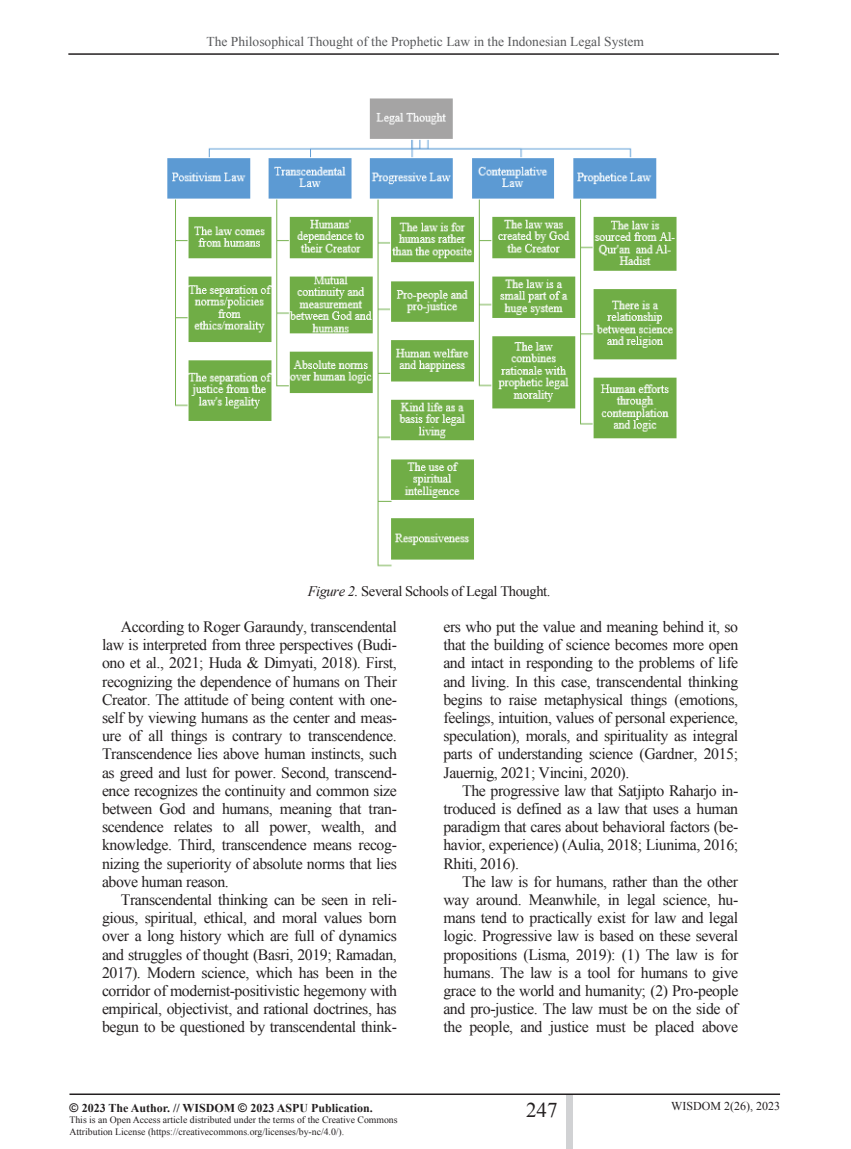
<style>
.page{position:relative;width:851px;height:1149px;background:#fff}
.page>*{position:absolute;margin:0;border:0;box-sizing:border-box;transform-origin:0 0}
.t1{font:21px "Times New Roman";color:#231f20}
.t2{font:15.75px/18.1px "Times New Roman";letter-spacing:-.025em;color:#231f20;text-align:justify}
.t3{font:14.55px "Times New Roman";letter-spacing:-.03em;color:#231f20}
.t4{font:13.5px "Times New Roman";color:#57585a}
.t5{font:700 12px "Times New Roman";color:#231f20}
.t6{font:12px "Times New Roman";color:#231f20}
.t7{font:9.75px/11.7px "Times New Roman";color:#231f20}
.s1{font-style:italic}
.s2{font-family:"Arial"}
</style>
<div class="page">
<hr style="left:68px;top:53px;width:710px;height:2px;background:#231f20">
<div style="left:566px;top:1094px;width:6px;height:54px;background:#d1d2d4"></div>
<hr style="left:69px;top:1093px;width:711px;height:1px;background:#231f20">
<img style="left:167px;top:98px;width:510px;height:469px">
<p class="t4" style="left:206px;top:34px;width:439px">The Philosophical Thought of the Prophetic Law in the Indonesian Legal System</p>
<p class="t3" style="left:307px;top:582px;width:244px"><span class="s1">Figure 2.</span> Several Schools of Legal Thought.</p>
<p class="t2" style="left:102px;top:617px;width:296px;text-indent:19px">According to Roger Garaundy, transcendental law is interpreted from three perspectives (Budi&shy;ono et al., 2021; Huda &amp; Dimyati, 2018). First, recognizing the dependence of humans on Their Creator. The attitude of being content with one&shy;self by viewing humans as the center and meas&shy;ure of all things is contrary to transcendence.<br>Transcendence lies above human instincts, such as greed and lust for power. Second, transcend&shy;ence recognizes the continuity and common size between God and humans, meaning that tran&shy;scendence relates to all power, wealth, and knowledge. Third, transcendence means recog&shy;nizing the superiority of absolute norms that lies above human reason.</p>
<p class="t2" style="left:102px;top:890px;width:296px;text-indent:19px">Transcendental thinking can be seen in reli&shy;gious, spiritual, ethical, and moral values born over a long history which are full of dynamics and struggles of thought (Basri, 2019; Ramadan, 2017). Modern science, which has been in the corridor of modernist-positivistic hegemony with empirical, objectivist, and rational doctrines, has begun to be questioned by transcendental think-</p>
<p class="t2" style="left:443px;top:617px;width:296px">ers who put the value and meaning behind it, so that the building of science becomes more open and intact in responding to the problems of life and living. In this case, transcendental thinking begins to raise metaphysical things (emotions, feelings, intuition, values of personal experience, speculation), morals, and spirituality as integral parts of understanding science (Gardner, 2015; Jauernig, 2021; Vincini, 2020).</p>
<p class="t2" style="left:443px;top:781px;width:296px;text-indent:19px">The progressive law that Satjipto Raharjo in&shy;troduced is defined as a law that uses a human paradigm that cares about behavioral factors (be&shy;havior, experience) (Aulia, 2018; Liunima, 2016; Rhiti, 2016).</p>
<p class="t2" style="left:443px;top:872px;width:296px;text-indent:19px">The law is for humans, rather than the other way around. Meanwhile, in legal science, hu&shy;mans tend to practically exist for law and legal logic. Progressive law is based on these several propositions (Lisma, 2019): (1) The law is for humans. The law is a tool for humans to give grace to the world and humanity; (2) Pro-people and pro-justice. The law must be on the side of the people, and justice must be placed above</p>
<p class="t5" style="left:69px;top:1100px;width:305px"><span class="s2">©</span> 2023 The Author. // WISDOM <span class="s2">©</span> 2023 ASPU Publication.</p>
<p class="t6" style="left:671px;top:1099px;width:110px">WISDOM 2(26), 2023</p>
<p class="t7" style="left:69px;top:1113px;width:329px">This is an Open Access article distributed under the terms of the Creative Commons<br>Attribution License (https://creativecommons.org/licenses/by-nc/4.0/).</p>
<h1 class="t1" style="left:526px;top:1097px;width:33px">247</h1>
</div>
